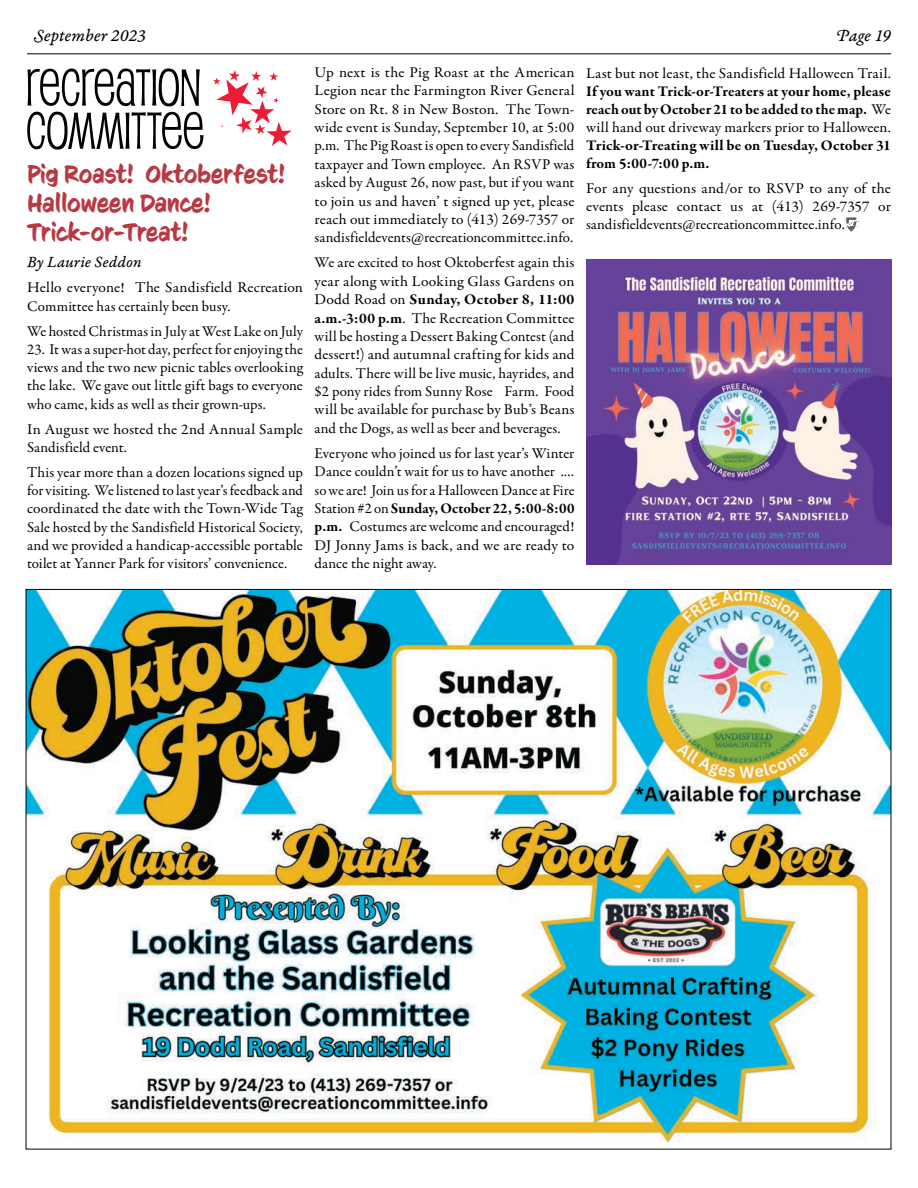
<style>
.page{position:relative;width:918px;height:1188px;background:#fff}
.page>*{position:absolute;margin:0;border:0;box-sizing:border-box;transform-origin:0 0}
.t1{font:51.15px/43.2px "Pupcat Rg";letter-spacing:-.005em;color:#010202}
.t2{font:25.5px/28.8px "CC Sign Language";color:#b93841}
.t3{font:18px "Garamond Premr Pro It Capt";letter-spacing:-.005em;color:#010202}
.t4{font:16.5px "Garamond Premr Pro It Capt";letter-spacing:.005em;color:#010202}
.t5{font:15px/18.3px "Garamond Premr Pro";color:#010202;text-align:justify}
.t6{font:15px/18.3px "Garamond Premr Pro";color:#010202;scale:1.04 1}
.t7{font:700 15px/18px "Garamond Premr Pro";letter-spacing:.005em;color:#010202;text-align:justify}
.t8{font:15px "Garamond Premr Pro";letter-spacing:-.02em;color:#010202}
.s1{font-weight:700}
.s2{font-weight:400}
</style>
<div class="page">
<hr style="left:27px;top:54px;width:864px;height:1px;background:#010202">
<img style="left:586px;top:259px;width:306px;height:306px">
<img style="left:28px;top:591px;width:861px;height:552px">
<svg style="left:213px;top:70px;width:79px;height:76px"></svg>
<img style="left:845px;top:218px;width:14px;height:14px">
<svg style="left:848px;top:220px;width:8px;height:6px"></svg>
<p class="t3" style="left:34px;top:25px;width:114px">September 2023</p>
<p class="t3" style="left:836px;top:25px;width:57px">Page 19</p>
<h1 class="t1" style="left:26px;top:64px;width:180px">RECREATION<br>COMMITTEE</h1>
<p class="t6" style="left:315px;top:63px;width:251px;text-align:justify">Up next is the Pig Roast at the American Legion near the Farmington River General Store on Rt. 8 in New Boston. The Town&shy;wide event is Sunday, September 10, at 5:00 p.m. The Pig Roast is open to every Sandisfield taxpayer and Town employee. An RSVP was asked by August 26, now past, but if you want to join us and haven’ t signed up yet, please reach out immediately to (413) 269-7357 or sandisfieldevents@recreationcommittee.info.</p>
<p class="t5" style="left:315px;top:254px;width:261px">We are excited to host Oktoberfest again this year along with Looking Glass Gardens on Dodd Road on <span class="s1">Sunday, October 8, 11:00 a.m.-3:00 p.m</span>. The Recreation Committee will be hosting a Dessert Baking Contest (and dessert!) and autumnal crafting for kids and adults. There will be live music, hayrides, and $2 pony rides from Sunny Rose Farm. Food will be available for purchase by Bub’s Beans and the Dogs, as well as beer and beverages.</p>
<p class="t5" style="left:315px;top:444px;width:261px">Everyone who joined us for last year’s Winter Dance couldn’t wait for us to have another .… so we are! Join us for a Halloween Dance at Fire Station #2 on <span class="s1">Sunday, October 22, 5:00-8:00 p.m.</span> Costumes are welcome and encouraged!<br>DJ Jonny Jams is back, and we are ready to dance the night away.</p>
<h2 class="t2" style="left:27px;top:160px;width:260px">Pig Roast! Oktoberfest!<br>Halloween Dance!<br>Trick-or-Treat!</h2>
<p class="t4" style="left:27px;top:252px;width:116px">By Laurie Seddon</p>
<p class="t6" style="left:27px;top:279px;width:267px">Hello everyone! The Sandisfield Recreation<br>Committee has certainly been busy.</p>
<p class="t8" style="left:27px;top:322px;width:278px">We hosted Christmas in July at West Lake on July</p>
<p class="t5" style="left:27px;top:340px;width:278px">23. It was a super-hot day, perfect for enjoying the views and the two new picnic tables overlooking the lake. We gave out little gift bags to everyone who came, kids as well as their grown-ups.</p>
<p class="t6" style="left:27px;top:420px;width:267px">In August we hosted the 2nd Annual Sample<br>Sandisfield event.</p>
<p class="t5" style="left:27px;top:463px;width:278px">This year more than a dozen locations signed up for visiting. We listened to last year’s feedback and coordinated the date with the Town-Wide Tag Sale hosted by the Sandisfield Historical Society, and we provided a handicap-accessible portable toilet at Yanner Park for visitors’ convenience.</p>
<p class="t6" style="left:586px;top:65px;width:295px">Last but not least, the Sandisfield Halloween Trail.</p>
<p class="t7" style="left:586px;top:83px;width:306px">If you want Trick-or-Treaters at your home, please reach out by October 21 to be added to the map. <span class="s2">We will hand out driveway markers prior to Halloween.</span></p>
<p class="t7" style="left:586px;top:137px;width:306px">Trick-or-Treating will be on Tuesday, October 31 from 5:00-7:00 p.m.</p>
<p class="t6" style="left:586px;top:180px;width:295px;text-align:justify">For any questions and/or to RSVP to any of the events please contact us at (413) 269-7357 or sandisfieldevents@recreationcommittee.info.</p>
</div>
